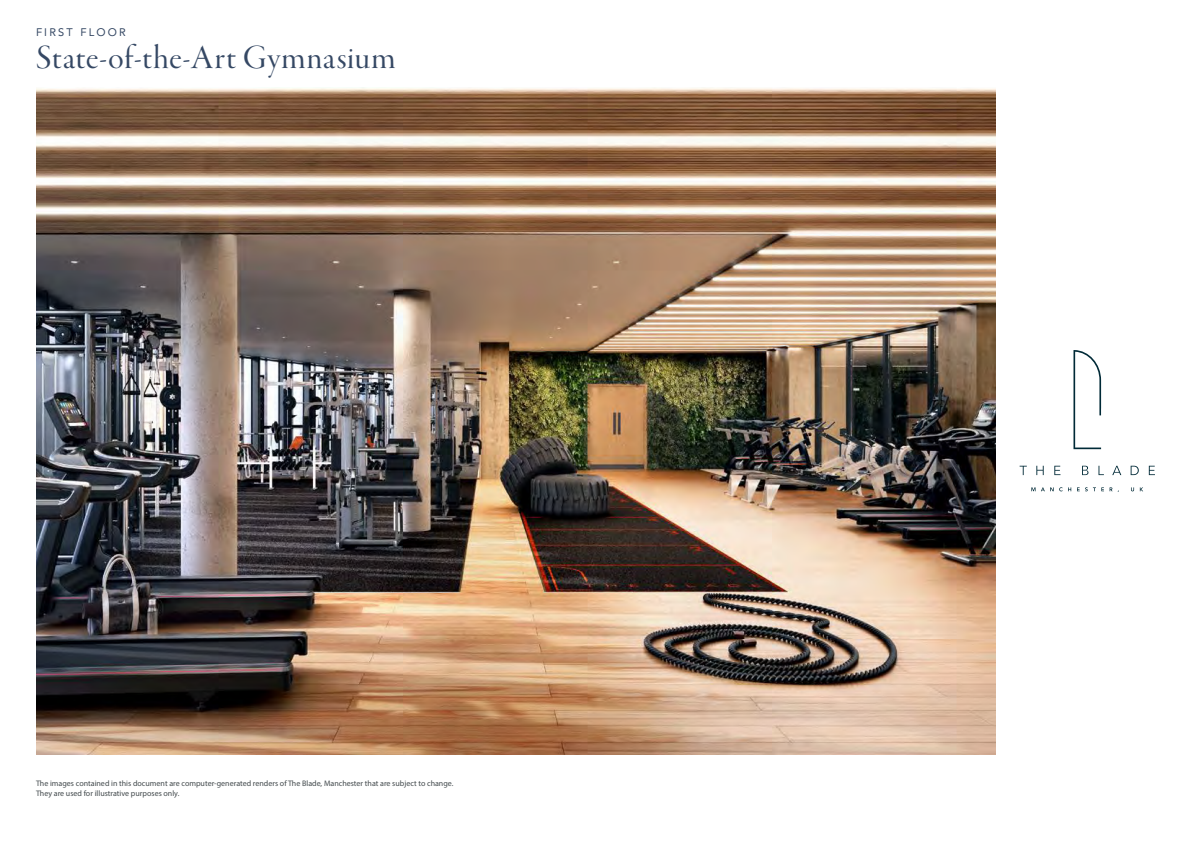
<style>
.page{position:relative;width:1191px;height:842px;background:#fff}
.page>*{position:absolute;margin:0;border:0;box-sizing:border-box;transform-origin:0 0}
.t1{font:35px "Garamond Premr Pro Disp";letter-spacing:.025em;color:#354864}
.t2{font:11px "Avenir";letter-spacing:.2em;color:#354864}
.t3{font:8px/9.6px "Myriad Pro";color:#42494c}
</style>
<div class="page">
<img style="left:36px;top:87px;width:959px;height:668px">
<svg style="left:1019px;top:466px;width:7px;height:9px"></svg>
<svg style="left:1036px;top:466px;width:7px;height:9px"></svg>
<svg style="left:1054px;top:466px;width:6px;height:9px"></svg>
<svg style="left:1082px;top:466px;width:6px;height:9px"></svg>
<svg style="left:1098px;top:466px;width:6px;height:9px"></svg>
<svg style="left:1112px;top:466px;width:9px;height:9px"></svg>
<svg style="left:1130px;top:466px;width:8px;height:9px"></svg>
<svg style="left:1148px;top:466px;width:7px;height:9px"></svg>
<svg style="left:1073px;top:350px;width:28px;height:99px"></svg>
<svg style="left:1031px;top:487px;width:4px;height:4px"></svg>
<svg style="left:1093px;top:487px;width:25px;height:5px"></svg>
<svg style="left:1131px;top:487px;width:12px;height:4px"></svg>
<h2 class="t2" style="left:36px;top:23px;width:91px">FIRST FLOOR</h2>
<h1 class="t1" style="left:36px;top:38px;width:361px">State-of-the-Art Gymnasium</h1>
<p class="t3" style="left:36px;top:779px;width:419px">The images contained in this document are computer-generated renders of The Blade, Manchester that are subject to change.<br>They are used for illustrative purposes only.</p>
</div>
